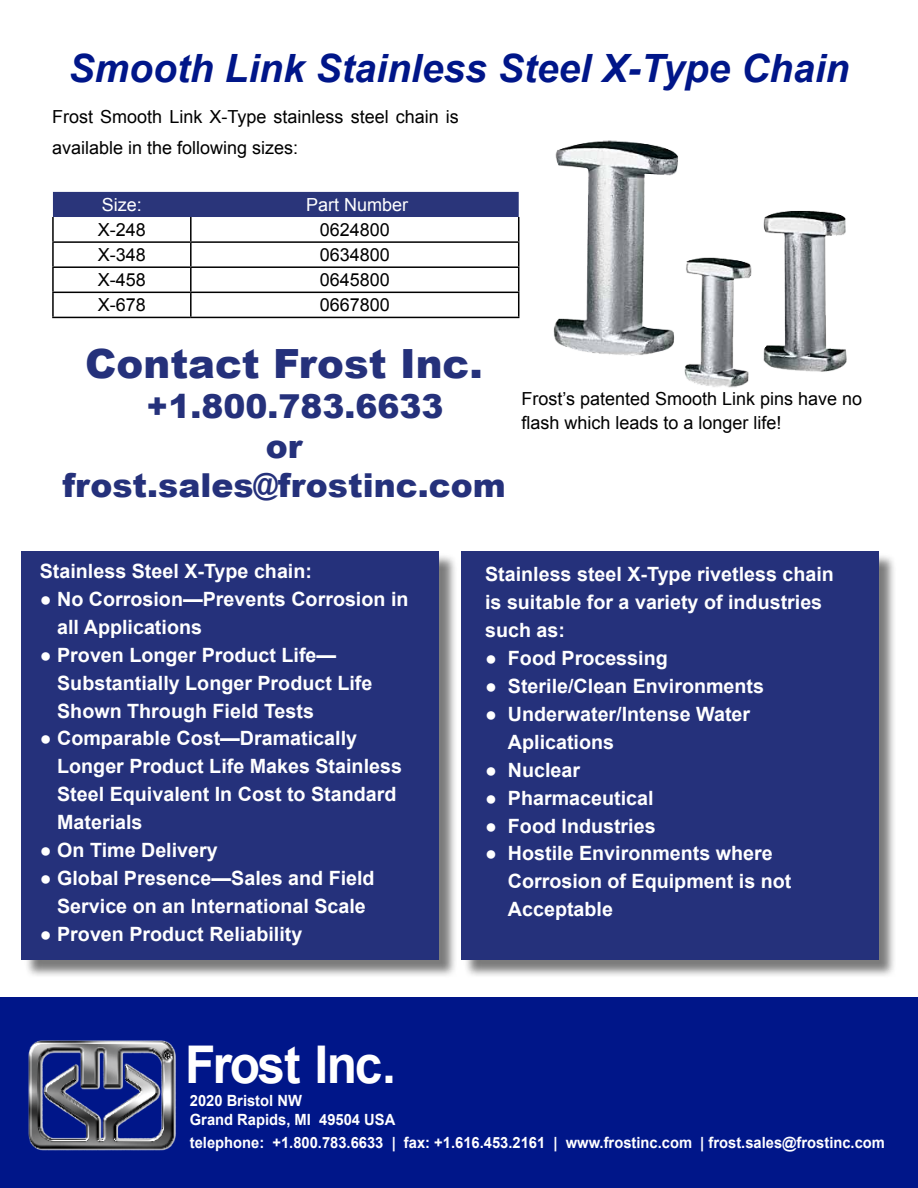
<style>
.page{position:relative;width:918px;height:1188px;background:#fff}
.page>*{position:absolute;margin:0;border:0;box-sizing:border-box;transform-origin:0 0}
.t1{font:700 52.05px "Arial";letter-spacing:-.05em;color:#fff;scale:.95 1}
.t2{font:900 40.35px "Arial";color:#25317b}
.t3{font:italic 700 39px "Arial";color:#001689}
.t4{font:900 33px "Arial";color:#25317b}
.t5{font:700 19.65px/27.9px "Arial";color:#fff}
.t6{font:18px/31.5px "Arial";color:#000}
.t7{font:18px "Arial";color:#fff}
.t8{font:700 15.45px/18.6px "Arial";color:#fff;scale:.95 1}
</style>
<div class="page">
<div style="left:24px;top:553px;width:434px;height:425px;background:#000;opacity:.52"></div>
<div style="left:22px;top:551px;width:417px;height:408px;background:#25317b"></div>
<hr style="left:52px;top:217px;width:2px;height:24px;background:#000">
<hr style="left:52px;top:241px;width:139px;height:2px;background:#000">
<hr style="left:52px;top:243px;width:2px;height:23px;background:#000">
<hr style="left:52px;top:266px;width:139px;height:2px;background:#000">
<hr style="left:52px;top:268px;width:2px;height:24px;background:#000">
<hr style="left:52px;top:292px;width:139px;height:1px;background:#000">
<hr style="left:52px;top:293px;width:2px;height:24px;background:#000">
<svg style="left:53px;top:192px;width:466px;height:125px"></svg>
<hr style="left:52px;top:317px;width:139px;height:1px;background:#000">
<hr style="left:191px;top:317px;width:328px;height:1px;background:#000">
<div style="left:463px;top:553px;width:434px;height:425px;background:#000;opacity:.52"></div>
<div style="left:461px;top:551px;width:417px;height:408px;background:#25317b"></div>
<img style="left:519px;top:140px;width:328px;height:248px">
<div style="left:0;top:998px;width:918px;height:190px;background:#001689"></div>
<img style="left:28px;top:1040px;width:148px;height:111px">
<h3 class="t3" style="left:69px;top:43px;width:782px">Smooth Link Stainless Steel X-Type Chain</h3>
<p class="t6" style="left:52px;top:101px;width:408px">Frost Smooth Link X-Type stainless steel chain is available in the following sizes:</p>
<p class="t7" style="left:102px;top:193px;width:42px">Size:</p>
<p class="t7" style="left:306px;top:193px;width:104px">Part Number</p>
<p class="t6" style="left:98px;top:214px;width:50px">X-248</p>
<p class="t6" style="left:320px;top:214px;width:72px">0624800</p>
<p class="t6" style="left:98px;top:239px;width:50px">X-348</p>
<p class="t6" style="left:320px;top:239px;width:72px">0634800</p>
<p class="t6" style="left:98px;top:264px;width:50px">X-458</p>
<p class="t6" style="left:320px;top:264px;width:72px">0645800</p>
<p class="t6" style="left:98px;top:290px;width:50px">X-678</p>
<p class="t6" style="left:320px;top:290px;width:72px">0667800</p>
<h2 class="t2" style="left:85px;top:335px;width:399px">Contact Frost Inc.</h2>
<h3 class="t4" style="left:147px;top:382px;width:298px">+1.800.783.6633</h3>
<h3 class="t4" style="left:266px;top:422px;width:38px">or</h3>
<h3 class="t4" style="left:62px;top:462px;width:445px">frost.sales@frostinc.com</h3>
<p class="t6" style="left:521px;top:387px;width:342px;line-height:24px">Frost’s patented Smooth Link pins have no flash which leads to a longer life!</p>
<p class="t5" style="left:40px;top:558px;width:274px">Stainless Steel X-Type chain:</p>
<p class="t5" style="left:57px;top:586px;width:353px;text-indent:-17px">● No Corrosion—Prevents Corrosion in all Applications</p>
<p class="t5" style="left:57px;top:641px;width:317px;text-indent:-17px">● Proven Longer Product Life—<br>Substantially Longer Product Life<br>Shown Through Field Tests</p>
<p class="t5" style="left:57px;top:725px;width:346px;text-indent:-17px">● Comparable Cost—Dramatically<br>Longer Product Life Makes Stainless<br>Steel Equivalent In Cost to Standard<br>Materials</p>
<p class="t5" style="left:40px;top:837px;width:179px">● On Time Delivery</p>
<p class="t5" style="left:40px;top:865px;width:336px;text-align:center">● Global Presence—Sales and Field<br>Service on an International Scale</p>
<p class="t5" style="left:40px;top:921px;width:264px">● Proven Product Reliability</p>
<p class="t5" style="left:485px;top:561px;width:350px">Stainless steel X-Type rivetless chain is suitable for a variety of industries such as:</p>
<p class="t5" style="left:485px;top:645px;width:184px">● Food Processing</p>
<p class="t5" style="left:485px;top:673px;width:281px">● Sterile/Clean Environments</p>
<p class="t5" style="left:508px;top:701px;width:244px;text-indent:-23px">● Underwater/Intense Water<br>Aplications</p>
<p class="t5" style="left:485px;top:756px;width:97px">● Nuclear</p>
<p class="t5" style="left:485px;top:784px;width:170px">● Pharmaceutical</p>
<p class="t5" style="left:485px;top:812px;width:172px">● Food Industries</p>
<p class="t5" style="left:508px;top:840px;width:285px;text-indent:-23px">● Hostile Environments where<br>Corrosion of Equipment is not<br>Acceptable</p>
<h1 class="t1" style="left:185px;top:1030px;width:224px">Frost Inc.</h1>
<p class="t8" style="left:190px;top:1092px;width:218px">2020 Bristol NW<br>Grand Rapids, MI 49504 USA</p>
<p class="t8" style="left:190px;top:1134px;width:733px">telephone: +1.800.783.6633 | fax: +1.616.453.2161 | www.frostinc.com | frost.sales@frostinc.com</p>
</div>
